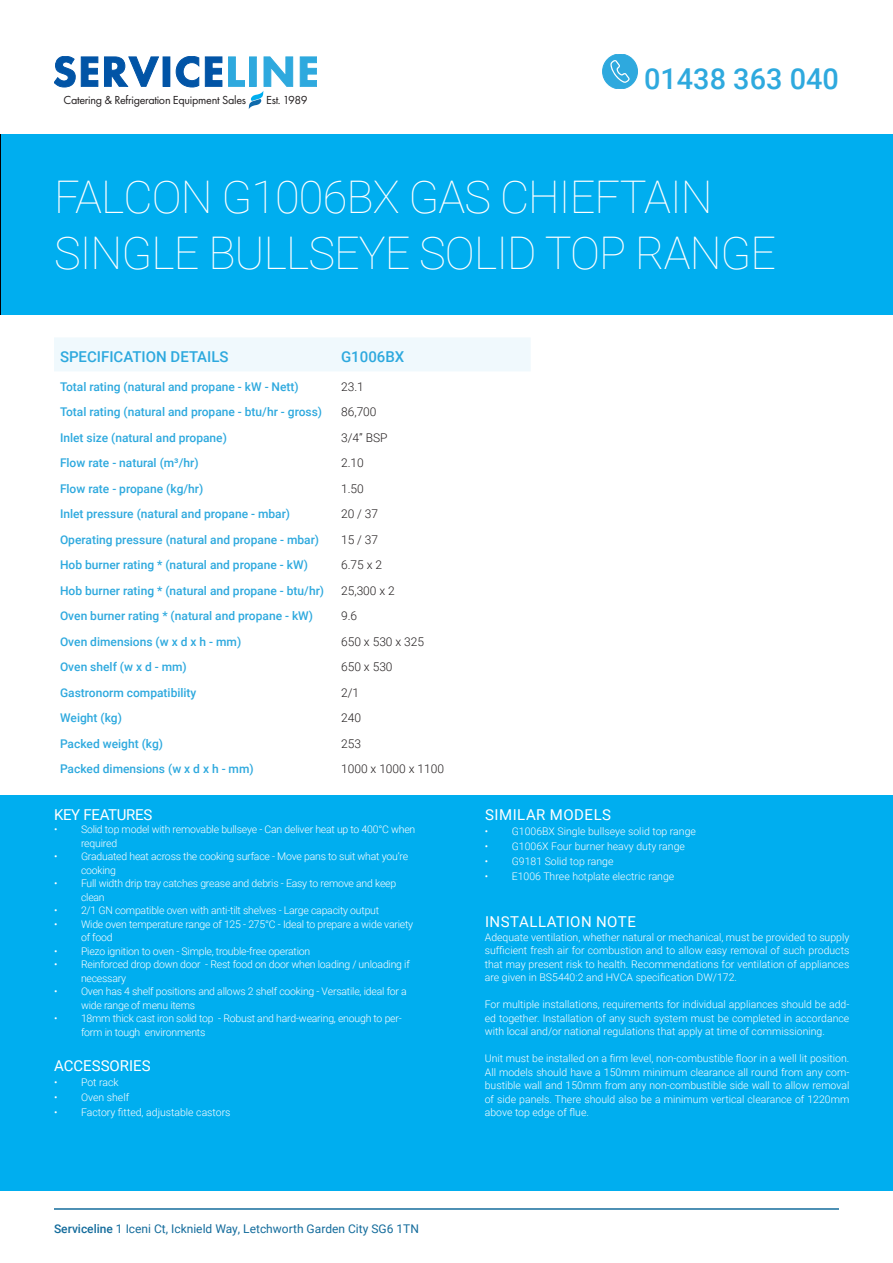
<style>
.page{position:relative;width:893px;height:1263px;background:#fff}
.page>*{position:absolute;margin:0;border:0;box-sizing:border-box;transform-origin:0 0}
.t1{font:100 45px/55.5px "Roboto";letter-spacing:-.02em;color:#fff}
.t2{font:500 28.8px "Roboto";color:#2ea9de}
.t3{font:15px "Roboto";letter-spacing:.03em;color:#fff}
.t4{font:500 15px "Roboto";color:#2ea9de}
.t5{font:15px "Roboto";letter-spacing:-.02em;color:#fff}
.t6{font:15px "Roboto";color:#fff}
.t7{font:12.15px "Futura PT";letter-spacing:-.025em;color:#231f20}
.t8{font:500 12px "Roboto";color:#2ea9de}
.t9{font:300 12px "Roboto";color:#231f20}
.t10{font:12px "Roboto";color:#146c9c}
.t11{font:300 10.5px/13.5px "Roboto";letter-spacing:-.02em;color:#fff}
.t12{font:300 10.5px "Roboto";color:#fff}
.s1{font-weight:500}
</style>
<div class="page">
<div style="left:2px;top:134px;width:891px;height:181px;background:#00aeef"></div>
<svg style="left:54px;top:56px;width:21px;height:31px"></svg>
<svg style="left:81px;top:57px;width:17px;height:30px"></svg>
<svg style="left:104px;top:57px;width:55px;height:30px"></svg>
<div style="left:163px;top:57px;width:7px;height:29px;background:#0154a6"></div>
<svg style="left:176px;top:56px;width:23px;height:31px"></svg>
<svg style="left:205px;top:57px;width:17px;height:30px"></svg>
<svg style="left:300px;top:57px;width:17px;height:30px"></svg>
<svg style="left:228px;top:57px;width:65px;height:52px"></svg>
<div style="left:603px;top:54px;width:34px;height:35px;background:#2ea9de;border:1px solid #2ea9de;border-radius:50%"></div>
<svg style="left:610px;top:60px;width:20px;height:23px"></svg>
<hr style="left:54px;top:1208px;width:785px;height:2px;background:#146c9c">
<div style="left:0;top:795px;width:893px;height:396px;background:#00aeef"></div>
<div style="left:54px;top:338px;width:477px;height:33px;background:#f0f9fd"></div>
<p class="t7" style="left:64px;top:93px;width:184px">Catering &amp; Refrigeration Equipment Sales</p>
<p class="t7" style="left:266px;top:93px;width:43px">Est. 1989</p>
<h2 class="t2" style="left:644px;top:59px;width:196px">01438 363 040</h2>
<h1 class="t1" style="left:54px;top:168px;width:724px">FALCON G1006BX GAS CHIEFTAIN<br>SINGLE BULLSEYE SOLID TOP RANGE</h1>
<h3 class="t4" style="left:60px;top:346px;width:170px">SPECIFICATION DETAILS</h3>
<h3 class="t4" style="left:341px;top:346px;width:65px">G1006BX</h3>
<p class="t8" style="left:60px;top:378px;width:240px">Total rating (natural and propane - kW - Nett)</p>
<p class="t9" style="left:341px;top:378px;width:24px">23.1</p>
<p class="t8" style="left:60px;top:403px;width:264px">Total rating (natural and propane - btu/hr - gross)</p>
<p class="t9" style="left:341px;top:403px;width:37px">86,700</p>
<p class="t8" style="left:60px;top:429px;width:168px">Inlet size (natural and propane)</p>
<p class="t9" style="left:341px;top:429px;width:48px">3/4” BSP</p>
<p class="t8" style="left:60px;top:454px;width:140px">Flow rate - natural (m³/hr)</p>
<p class="t9" style="left:341px;top:454px;width:24px">2.10</p>
<p class="t8" style="left:60px;top:480px;width:145px">Flow rate - propane (kg/hr)</p>
<p class="t9" style="left:341px;top:480px;width:24px">1.50</p>
<p class="t8" style="left:60px;top:505px;width:232px">Inlet pressure (natural and propane - mbar)</p>
<p class="t9" style="left:341px;top:505px;width:39px">20 / 37</p>
<p class="t8" style="left:60px;top:531px;width:261px">Operating pressure (natural and propane - mbar)</p>
<p class="t9" style="left:341px;top:531px;width:39px">15 / 37</p>
<p class="t8" style="left:60px;top:556px;width:249px">Hob burner rating * (natural and propane - kW)</p>
<p class="t9" style="left:341px;top:556px;width:43px">6.75 x 2</p>
<p class="t8" style="left:60px;top:582px;width:266px">Hob burner rating * (natural and propane - btu/hr)</p>
<p class="t9" style="left:341px;top:582px;width:55px">25,300 x 2</p>
<p class="t8" style="left:60px;top:607px;width:255px">Oven burner rating * (natural and propane - kW)</p>
<p class="t9" style="left:341px;top:607px;width:18px">9.6</p>
<p class="t8" style="left:60px;top:633px;width:183px">Oven dimensions (w x d x h - mm)</p>
<p class="t9" style="left:341px;top:633px;width:85px">650 x 530 x 325</p>
<p class="t8" style="left:60px;top:658px;width:128px">Oven shelf (w x d - mm)</p>
<p class="t9" style="left:341px;top:658px;width:53px">650 x 530</p>
<p class="t8" style="left:60px;top:684px;width:138px">Gastronorm compatibility</p>
<p class="t9" style="left:341px;top:684px;width:20px">2/1</p>
<p class="t8" style="left:60px;top:709px;width:64px">Weight (kg)</p>
<p class="t9" style="left:341px;top:709px;width:21px">240</p>
<p class="t8" style="left:60px;top:735px;width:105px">Packed weight (kg)</p>
<p class="t9" style="left:341px;top:735px;width:21px">253</p>
<p class="t8" style="left:60px;top:760px;width:195px">Packed dimensions (w x d x h - mm)</p>
<p class="t9" style="left:341px;top:760px;width:105px">1000 x 1000 x 1100</p>
<h3 class="t5" style="left:54px;top:804px;width:100px">KEY FEATURES</h3>
<p class="t11" style="left:81px;top:822px;width:336px;text-indent:-27px">• Solid top model with removable bullseye - Can deliver heat up to 400°C when required</p>
<p class="t11" style="left:81px;top:849px;width:329px;text-indent:-27px">• Graduated heat across the cooking surface - Move pans to suit what you’re cooking</p>
<p class="t11" style="left:81px;top:876px;width:317px;text-indent:-27px">• Full width drip tray catches grease and debris - Easy to remove and keep clean</p>
<p class="t11" style="left:54px;top:903px;width:327px">• 2/1 GN compatible oven with anti-tilt shelves - Large capacity output</p>
<p class="t11" style="left:81px;top:917px;width:334px;text-indent:-27px">• Wide oven temperature range of 125 - 275°C - Ideal to prepare a wide variety of food</p>
<p class="t11" style="left:54px;top:944px;width:258px">• Piezo ignition to oven - Simple, trouble-free operation</p>
<p class="t11" style="left:81px;top:957px;width:330px;text-indent:-27px">• Reinforced drop down door - Rest food on door when loading / unloading if necessary</p>
<p class="t11" style="left:81px;top:984px;width:327px;text-indent:-27px">• Oven has 4 shelf positions and allows 2 shelf cooking - Versatile, ideal for a wide range of menu items</p>
<p class="t11" style="left:81px;top:1011px;width:322px;text-indent:-27px">• 18mm thick cast iron solid top - Robust and hard-wearing, enough to per&shy;form in tough environments</p>
<h3 class="t6" style="left:54px;top:1055px;width:98px">ACCESSORIES</h3>
<p class="t11" style="left:54px;top:1075px;width:66px">• Pot rack</p>
<p class="t12" style="left:54px;top:1090px;width:77px">• Oven shelf</p>
<p class="t12" style="left:54px;top:1105px;width:178px">• Factory fitted, adjustable castors</p>
<h3 class="t3" style="left:485px;top:804px;width:128px">SIMILAR MODELS</h3>
<p class="t12" style="left:485px;top:824px;width:213px">• G1006BX Single bullseye solid top range</p>
<p class="t12" style="left:485px;top:839px;width:202px">• G1006X Four burner heavy duty range</p>
<p class="t12" style="left:485px;top:854px;width:130px">• G9181 Solid top range</p>
<p class="t12" style="left:485px;top:869px;width:191px">• E1006 Three hotplate electric range</p>
<h3 class="t3" style="left:485px;top:911px;width:152px">INSTALLATION NOTE</h3>
<p class="t11" style="left:485px;top:930px;width:366px;text-align:justify">Adequate ventilation, whether natural or mechanical, must be provided to supply sufficient fresh air for combustion and to allow easy removal of such products that may present risk to health. Recommendations for ventilation of appliances are given in BS5440:2 and HVCA specification DW/172.</p>
<p class="t11" style="left:485px;top:997px;width:366px;text-align:justify">For multiple installations, requirements for individual appliances should be add&shy;ed together. Installation of any such system must be completed in accordance with local and/or national regulations that apply at time of commissioning.</p>
<p class="t11" style="left:485px;top:1051px;width:366px;text-align:justify">Unit must be installed on a firm level, non-combustible floor in a well lit position.<br>All models should have a 150mm minimum clearance all round from any com&shy;bustible wall and 150mm from any non-combustible side wall to allow removal of side panels. There should also be a minimum vertical clearance of 1220mm above top edge of flue.</p>
<p class="t10" style="left:54px;top:1220px;width:366px"><span class="s1">Serviceline</span> 1 Iceni Ct, Icknield Way, Letchworth Garden City SG6 1TN</p>
</div>
